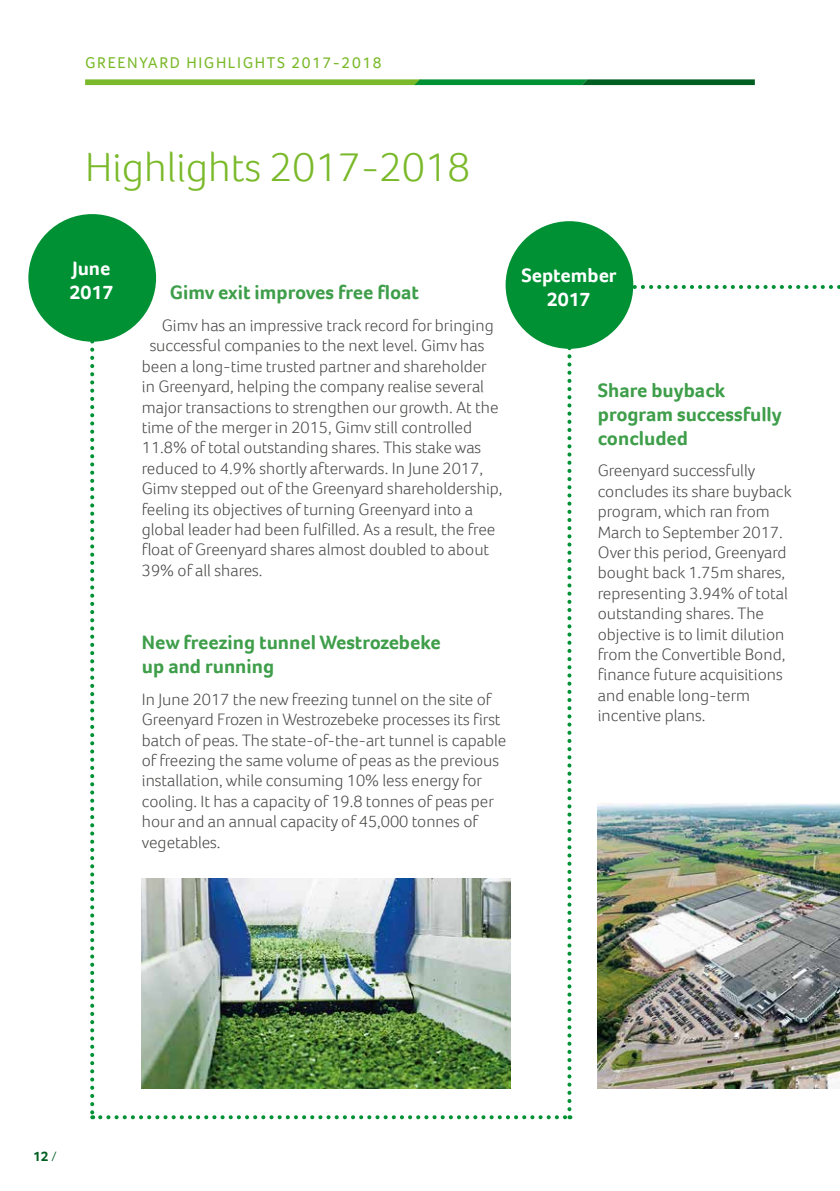
<style>
.page{position:relative;width:840px;height:1191px;background:#fff}
.page>*{position:absolute;margin:0;border:0;box-sizing:border-box;transform-origin:0 0}
.t1{font:300 42px "Foco";color:#7ab929}
.t2{font:700 20px/24px "Foco";color:#3e9e4a}
.t3{font:700 20px/24px "Foco";color:#fff}
.t4{font:300 17px/20.4px "Foco";color:#4a4a49}
.t5{font:16px "Foco";letter-spacing:.1em;color:#7ab929}
.t6{font:700 14px "Foco";color:#005f21}
.s1{font-weight:300}
</style>
<div class="page">
<img style="left:597px;top:803px;width:242px;height:285px">
<svg style="left:85px;top:79px;width:669px;height:6px;background:#499e37"></svg>
<svg style="left:90px;top:342px;width:4px;height:777px"></svg>
<svg style="left:100px;top:1115px;width:470px;height:4px"></svg>
<svg style="left:567px;top:349px;width:4px;height:760px"></svg>
<svg style="left:633px;top:285px;width:207px;height:4px"></svg>
<div style="left:28px;top:214px;width:128px;height:128px;background:#009134;border-radius:50%"></div>
<div style="left:505px;top:221px;width:128px;height:128px;background:#009134;border-radius:50%"></div>
<img style="left:142px;top:878px;width:368px;height:211px">
<p class="t5" style="left:85px;top:52px;width:298px">GREENYARD HIGHLIGHTS 2017-2018</p>
<h1 class="t1" style="left:85px;top:139px;width:386px">Highlights 2017-2018</h1>
<p class="t3" style="left:69px;top:256px;width:45px">June<br>2017</p>
<p class="t2" style="left:170px;top:280px;width:250px">Gimv exit improves free float</p>
<p class="t4" style="left:162px;top:315px;width:333px">Gimv has an impressive track record for bringing</p>
<p class="t4" style="left:150px;top:335px;width:336px">successful companies to the next level. Gimv has</p>
<p class="t4" style="left:142px;top:356px;width:346px">been a long-time trusted partner and shareholder</p>
<p class="t4" style="left:142px;top:376px;width:343px">in Greenyard, helping the company realise several</p>
<p class="t4" style="left:142px;top:396px;width:358px">major transactions to strengthen our growth. At the</p>
<p class="t4" style="left:142px;top:417px;width:331px">time of the merger in 2015, Gimv still controlled</p>
<p class="t4" style="left:142px;top:437px;width:341px">11.8% of total outstanding shares. This stake was</p>
<p class="t4" style="left:142px;top:458px;width:342px">reduced to 4.9% shortly afterwards. In June 2017,</p>
<p class="t4" style="left:142px;top:478px;width:362px">Gimv stepped out of the Greenyard shareholdership,</p>
<p class="t4" style="left:142px;top:498px;width:332px">feeling its objectives of turning Greenyard into a</p>
<p class="t4" style="left:142px;top:519px;width:354px">global leader had been fulfilled. As a result, the free</p>
<p class="t4" style="left:142px;top:539px;width:348px">float of Greenyard shares almost doubled to about</p>
<p class="t4" style="left:142px;top:560px;width:122px">39% of all shares.</p>
<p class="t2" style="left:142px;top:630px;width:300px">New freezing tunnel Westrozebeke up and running</p>
<p class="t4" style="left:142px;top:688px;width:365px">In June 2017 the new freezing tunnel on the site of Greenyard Frozen in Westrozebeke processes its first batch of peas. The state-of-the-art tunnel is capable of freezing the same volume of peas as the previous installation, while consuming 10% less energy for cooling. It has a capacity of 19.8 tonnes of peas per hour and an annual capacity of 45,000 tonnes of vegetables.</p>
<p class="t3" style="left:521px;top:263px;width:97px;text-align:center">September<br>2017</p>
<p class="t2" style="left:597px;top:377px;width:185px">Share buyback program successfully concluded</p>
<p class="t4" style="left:597px;top:460px;width:195px">Greenyard successfully concludes its share buyback program, which ran from<br>March to September 2017.<br>Over this period, Greenyard bought back 1.75m shares, representing 3.94% of total outstanding shares. The objective is to limit dilution from the Convertible Bond, finance future acquisitions and enable long-term incentive plans.</p>
<p class="t6" style="left:33px;top:1147px;width:25px">12 <span class="s1">/</span></p>
</div>
